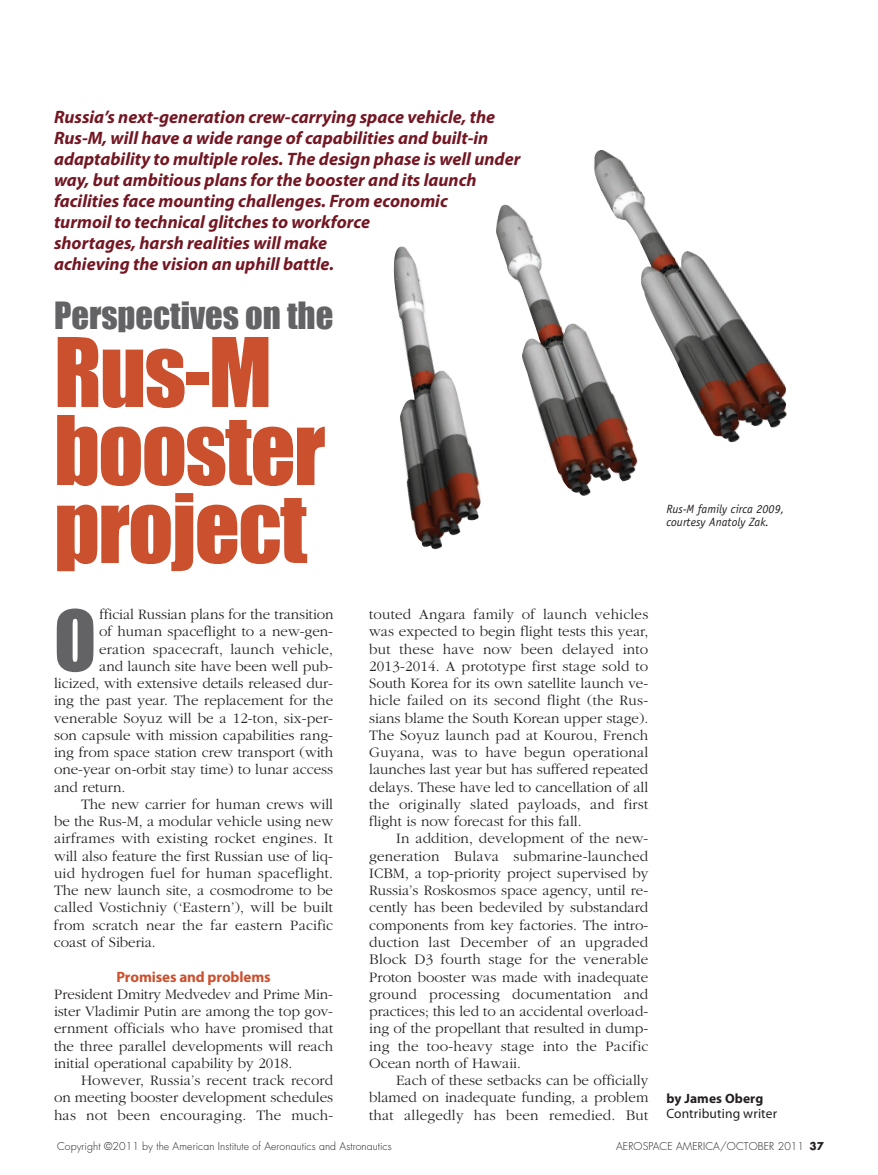
<style>
.page{position:relative;width:878px;height:1175px;background:#fff}
.page>*{position:absolute;margin:0;border:0;box-sizing:border-box;transform-origin:0 0}
.t1{font:88.5px/78px "Impact";letter-spacing:-.02em;color:#ca502e}
.t2{font:77.25px "Impact";color:#636366}
.t3{font:34.5px "Impact";color:#636366}
.t4{font:italic 700 18px/21px "Myriad Pro";color:#731723}
.t5{font:300 15px/17.2px "Garamond";color:#231f20;text-align:justify}
.t6{font:700 15px "Myriad Pro";letter-spacing:-.005em;color:#ca502e}
.t7{font:13.5px "Myriad Pro";letter-spacing:.01em;color:#231f20}
.t8{font:700 13.5px "Myriad Pro";letter-spacing:.01em;color:#231f20}
.t9{font:italic 12px/13.5px "Officina Sans Std";letter-spacing:.005em;color:#231f20}
.t10{font:300 10.5px "Futura";letter-spacing:.01em;color:#231f20}
.s1{font-weight:700}
</style>
<div class="page">
<img style="left:393px;top:150px;width:394px;height:400px">
<p class="t4" style="left:54px;top:108px;width:468px">Russia’s next-generation crew-carrying space vehicle, the Rus-M, will have a wide range of capabilities and built-in adaptability to multiple roles. The design phase is well under way, but ambitious plans for the booster and its launch facilities face mounting challenges. From economic<br>turmoil to technical glitches to workforce<br>shortages, harsh realities will make<br>achieving the vision an uphill battle.</p>
<h3 class="t3" style="left:54px;top:294px;width:281px">Perspectives on the</h3>
<h1 class="t1" style="left:54px;top:332px;width:273px">Rus-M booster project</h1>
<h2 class="t2" style="left:54px;top:593px;width:44px">O</h2>
<p class="t5" style="left:100px;top:605px;width:235px">fficial Russian plans for the transition</p>
<p class="t5" style="left:99px;top:622px;width:235px">of human spaceflight to a new-gen-</p>
<p class="t5" style="left:99px;top:640px;width:235px">eration spacecraft, launch vehicle,</p>
<p class="t5" style="left:99px;top:657px;width:235px">and launch site have been well pub-</p>
<p class="t5" style="left:54px;top:674px;width:280px">licized, with extensive details released dur-</p>
<p class="t5" style="left:54px;top:691px;width:281px">ing the past year. The replacement for the</p>
<p class="t5" style="left:54px;top:709px;width:280px">venerable Soyuz will be a 12-ton, six-per-</p>
<p class="t5" style="left:54px;top:726px;width:280px">son capsule with mission capabilities rang-</p>
<p class="t5" style="left:54px;top:743px;width:281px">ing from space station crew transport (with</p>
<p class="t5" style="left:54px;top:760px;width:281px">one-year on-orbit stay time) to lunar access</p>
<p class="t5" style="left:54px;top:778px;width:73px">and return.</p>
<p class="t5" style="left:81px;top:795px;width:254px">The new carrier for human crews will</p>
<p class="t5" style="left:54px;top:812px;width:281px">be the Rus-M, a modular vehicle using new</p>
<p class="t5" style="left:54px;top:829px;width:281px">airframes with existing rocket engines. It</p>
<p class="t5" style="left:54px;top:847px;width:280px">will also feature the first Russian use of liq-</p>
<p class="t5" style="left:54px;top:864px;width:281px">uid hydrogen fuel for human spaceflight.</p>
<p class="t5" style="left:54px;top:881px;width:280px">The new launch site, a cosmodrome to be</p>
<p class="t5" style="left:54px;top:898px;width:281px">called Vostichniy (‘Eastern’), will be built</p>
<p class="t5" style="left:54px;top:916px;width:280px">from scratch near the far eastern Pacific</p>
<p class="t5" style="left:54px;top:933px;width:103px">coast of Siberia.</p>
<p class="t6" style="left:116px;top:970px;width:156px">Promises and problems</p>
<p class="t5" style="left:54px;top:985px;width:281px">President Dmitry Medvedev and Prime Min&shy;ister Vladimir Putin are among the top gov&shy;ernment officials who have promised that the three parallel developments will reach initial operational capability by 2018.</p>
<p class="t5" style="left:54px;top:1071px;width:281px;text-indent:27px">However, Russia’s recent track record on meeting booster development schedules has not been encouraging. The much-</p>
<p class="t5" style="left:369px;top:605px;width:281px">touted Angara family of launch vehicles was expected to begin flight tests this year, but these have now been delayed into 2013-2014. A prototype first stage sold to South Korea for its own satellite launch ve&shy;hicle failed on its second flight (the Rus&shy;sians blame the South Korean upper stage).<br>The Soyuz launch pad at Kourou, French Guyana, was to have begun operational launches last year but has suffered repeated delays. These have led to cancellation of all the originally slated payloads, and first flight is now forecast for this fall.</p>
<p class="t5" style="left:369px;top:829px;width:281px;text-indent:27px">In addition, development of the new&shy;generation Bulava submarine-launched ICBM, a top-priority project supervised by Russia’s Roskosmos space agency, until re&shy;cently has been bedeviled by substandard components from key factories. The intro&shy;duction last December of an upgraded Block D3 fourth stage for the venerable Proton booster was made with inadequate ground processing documentation and practices; this led to an accidental overload&shy;ing of the propellant that resulted in dump&shy;ing the too-heavy stage into the Pacific Ocean north of Hawaii.</p>
<p class="t5" style="left:369px;top:1071px;width:281px;text-indent:27px">Each of these setbacks can be officially blamed on inadequate funding, a problem that allegedly has been remedied. But</p>
<p class="t9" style="left:666px;top:503px;width:119px">Rus-M family circa 2009, courtesy Anatoly Zak.</p>
<p class="t8" style="left:666px;top:1093px;width:98px">by James Oberg</p>
<p class="t7" style="left:666px;top:1108px;width:112px">Contributing writer</p>
<p class="t10" style="left:57px;top:1141px;width:336px">Copyright ©2011 by the American Institute of Aeronautics and Astronautics</p>
<p class="t10" style="left:616px;top:1141px;width:209px">AEROSPACE AMERICA/OCTOBER 2011 <span class="s1">37</span></p>
</div>
